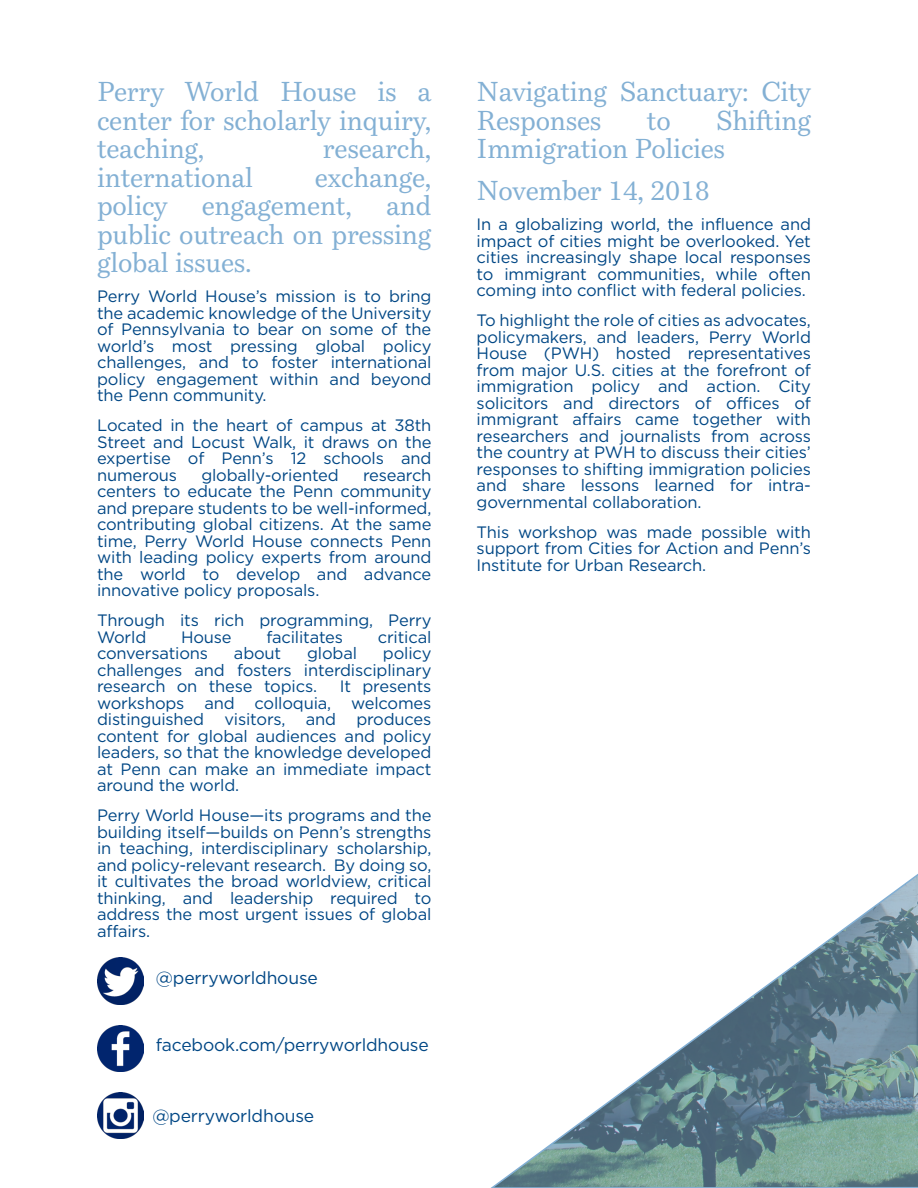
<style>
.page{position:relative;width:918px;height:1188px;background:#fff}
.page>*{position:absolute;margin:0;border:0;box-sizing:border-box;transform-origin:0 0}
._03_Pull-out_text{font:27px/28.5px "Bressay Trial";letter-spacing:-.01em;color:#83b0d4;text-align:justify}
._05_Body_text{font:17.55px "Gotham";letter-spacing:-.01em;color:#004785}
._03_Pull-out_text-2{font:16.5px/16.5px "Gotham";letter-spacing:-.01em;color:#004785;text-align:justify}
</style>
<div class="page">
<img style="left:97px;top:1025px;width:46px;height:46px">
<img style="left:97px;top:958px;width:46px;height:46px">
<img style="left:97px;top:1092px;width:46px;height:46px">
<svg style="left:491px;top:874px;width:427px;height:314px"></svg>
<p class="_03_Pull-out_text" style="left:97px;top:78px;width:336px">Perry World House is a center for scholarly inquiry, teaching,</p>
<p class="_03_Pull-out_text" style="left:323px;top:135px;width:110px">research,</p>
<p class="_03_Pull-out_text" style="left:97px;top:163px;width:157px">international</p>
<p class="_03_Pull-out_text" style="left:315px;top:163px;width:118px">exchange,</p>
<p class="_03_Pull-out_text" style="left:97px;top:192px;width:72px">policy</p>
<p class="_03_Pull-out_text" style="left:202px;top:192px;width:152px">engagement,</p>
<p class="_03_Pull-out_text" style="left:97px;top:192px;width:336px;text-indent:289px">and public outreach on pressing global issues.</p>
<p class="_03_Pull-out_text-2" style="left:97px;top:288px;width:336px">Perry World House’s mission is to bring the academic knowledge of the University of Pennsylvania to bear on some of the world’s most pressing global policy challenges, and to foster international policy engagement within and beyond the Penn community.</p>
<p class="_03_Pull-out_text-2" style="left:97px;top:417px;width:336px">Located in the heart of campus at 38th Street and Locust Walk, it draws on the expertise of Penn’s 12 schools and numerous</p>
<p class="_03_Pull-out_text-2" style="left:97px;top:467px;width:336px;text-indent:266px">research centers to educate the Penn community and prepare students to be well-informed, contributing global citizens. At the same time, Perry World House connects Penn with leading policy experts from around the world to develop and advance innovative policy proposals.</p>
<p class="_03_Pull-out_text-2" style="left:97px;top:612px;width:336px">Through its rich programming, Perry<br>World</p>
<p class="_03_Pull-out_text-2" style="left:201px;top:467px;width:139px">globally-oriented</p>
<p class="_03_Pull-out_text-2" style="left:181px;top:629px;width:52px">House</p>
<p class="_03_Pull-out_text-2" style="left:266px;top:629px;width:78px">facilitates</p>
<p class="_03_Pull-out_text-2" style="left:378px;top:629px;width:55px">critical</p>
<p class="_03_Pull-out_text-2" style="left:97px;top:645px;width:113px">conversations</p>
<p class="_03_Pull-out_text-2" style="left:234px;top:645px;width:49px">about</p>
<p class="_03_Pull-out_text-2" style="left:307px;top:645px;width:51px">global</p>
<p class="_03_Pull-out_text-2" style="left:97px;top:645px;width:336px;text-indent:286px">policy challenges and fosters interdisciplinary research on these topics.</p>
<p class="_03_Pull-out_text-2" style="left:97px;top:678px;width:336px;text-indent:243px">It presents workshops and colloquia, welcomes distinguished visitors, and produces content for global audiences and policy leaders, so that the knowledge developed at Penn can make an immediate impact around the world.</p>
<p class="_03_Pull-out_text-2" style="left:97px;top:807px;width:336px">Perry World House—its programs and the building itself—builds on Penn’s strengths in teaching, interdisciplinary scholarship, and policy-relevant research. By doing so, it cultivates the broad worldview, critical thinking, and leadership required to address the most urgent issues of global affairs.</p>
<p class="_05_Body_text" style="left:156px;top:968px;width:163px">@perryworldhouse</p>
<p class="_05_Body_text" style="left:156px;top:1035px;width:274px">facebook.com/perryworldhouse</p>
<p class="_05_Body_text" style="left:152px;top:1106px;width:163px">@perryworldhouse</p>
<p class="_03_Pull-out_text" style="left:477px;top:78px;width:336px">Navigating Sanctuary: City<br>Responses</p>
<p class="_03_Pull-out_text" style="left:477px;top:106px;width:336px;text-indent:240px">Shifting<br>Immigration Policies</p>
<p class="_03_Pull-out_text" style="left:477px;top:177px;width:235px">November 14, 2018</p>
<p class="_03_Pull-out_text-2" style="left:477px;top:216px;width:336px">In a globalizing world, the influence and impact of cities might be overlooked. Yet cities increasingly shape local responses to immigrant communities, while often coming into conflict with federal policies.</p>
<p class="_03_Pull-out_text-2" style="left:477px;top:312px;width:336px">To highlight the role of cities as advocates, policymakers, and leaders, Perry World House (PWH) hosted representatives from major U.S. cities at the forefront of immigration policy and action. City solicitors and directors of offices of immigrant affairs came together with researchers and journalists from across the country at PWH to discuss their cities’ responses to shifting immigration policies and share lessons learned for intra&shy;governmental collaboration.</p>
<p class="_03_Pull-out_text-2" style="left:477px;top:524px;width:336px">This workshop was made possible with support from Cities for Action and Penn’s Institute for Urban Research.</p>
<p class="_03_Pull-out_text" style="left:647px;top:106px;width:25px">to</p>
</div>
